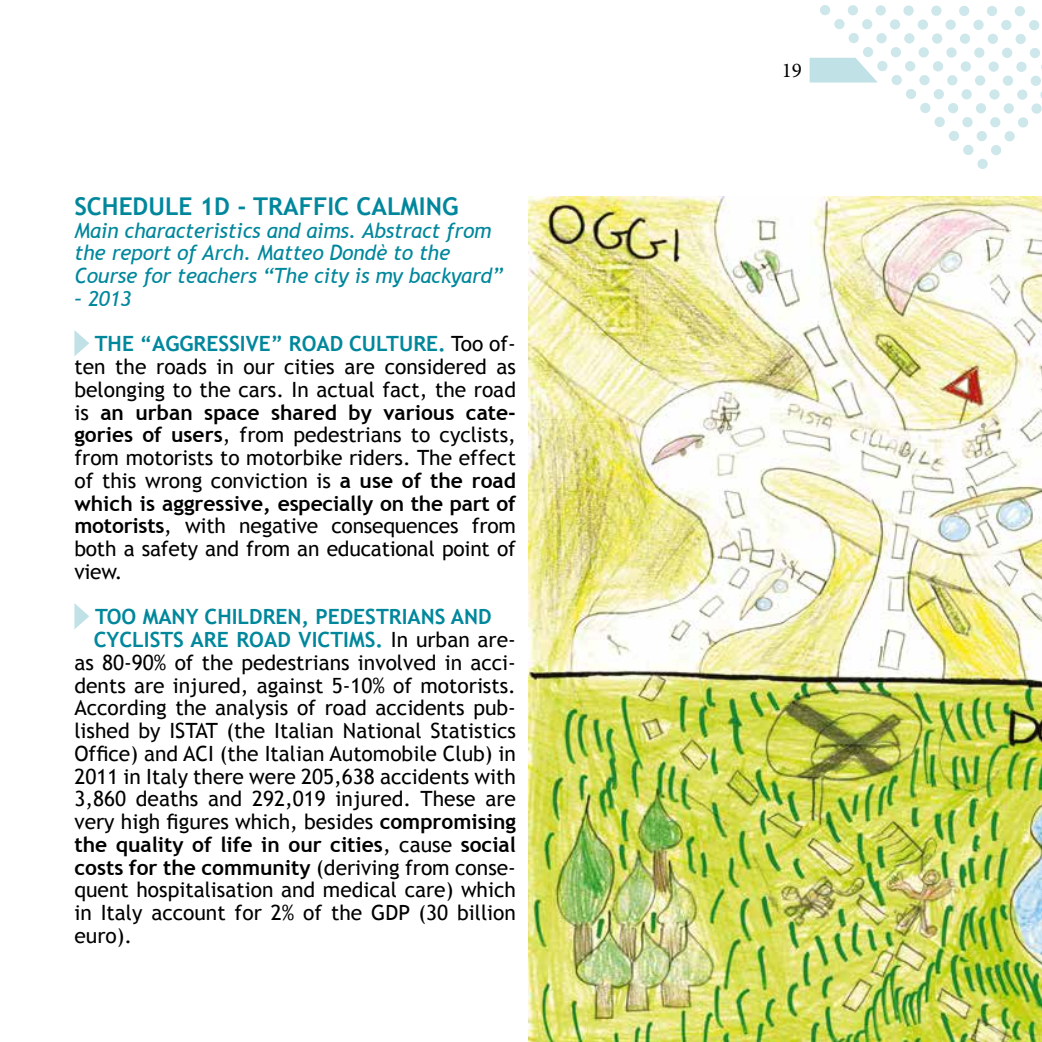
<style>
.page{position:relative;width:1042px;height:1042px;background:#fff}
.page>*{position:absolute;margin:0;border:0;box-sizing:border-box;transform-origin:0 0}
.t1{font:700 24.5px "Trebuchet MS";color:#01879c}
.t2{font:21px/22.8px "Trebuchet MS";color:#000;text-align:justify}
.t3{font:italic 21px/22.8px "Trebuchet MS";letter-spacing:-.01em;color:#01879c}
.t4{font:700 21px/45.5px "Trebuchet MS";color:#01879c}
.t5{font:700 21px "Trebuchet MS";color:#000}
.t6{font:21px "Minion Pro";color:#000}
.s1{font-weight:400;font-style:italic}
.s2{font-weight:400;color:#000}
.s3{font-weight:700}
.s4{font-weight:400}
</style>
<div class="page">
<svg style="left:809px;top:5px;width:233px;height:164px"></svg>
<svg style="left:74px;top:330px;width:15px;height:26px"></svg>
<svg style="left:74px;top:603px;width:15px;height:26px"></svg>
<img style="left:528px;top:197px;width:514px;height:845px">
<p class="t1" style="left:74px;top:191px;width:385px">SCHEDULE 1D - TRAFFIC CALMING</p>
<p class="t3" style="left:74px;top:219px;width:430px">Main characteristics and aims. Abstract from the report of Arch. Matteo Dondè to the<br>Course for teachers “The city is my backyard”</p>
<p class="t4" style="left:95px;top:276px;width:423px;text-indent:-20px"><span class="s1">– 2013<br></span>THE “AGGRESSIVE” ROAD CULTURE. <span class="s2">Too of-</span></p>
<p class="t2" style="left:74px;top:356px;width:443px">ten the roads in our cities are considered as belonging to the cars. In actual fact, the road is <span class="s3">an urban space shared by various cate&shy;gories of users</span>, from pedestrians to cyclists, from motorists to motorbike riders. The effect of this wrong conviction is <span class="s3">a use of the road which is aggressive, especially on the part of motorists</span>, with negative consequences from both a safety and from an educational point of view.</p>
<p class="t4" style="left:95px;top:594px;width:398px">TOO MANY CHILDREN, PEDESTRIANS AND</p>
<p class="t4" style="left:94px;top:617px;width:424px">CYCLISTS ARE ROAD VICTIMS. <span class="s2">In urban are-</span></p>
<p class="t2" style="left:74px;top:651px;width:443px">as 80-90% of the pedestrians involved in acci-</p>
<p class="t2" style="left:74px;top:674px;width:443px">dents are injured, against 5-10% of motorists.</p>
<p class="t2" style="left:74px;top:697px;width:443px">According the analysis of road accidents pub-</p>
<p class="t2" style="left:74px;top:720px;width:443px">lished by ISTAT (the Italian National Statistics</p>
<p class="t2" style="left:74px;top:742px;width:443px">Office) and ACI (the Italian Automobile Club) in</p>
<p class="t2" style="left:74px;top:765px;width:443px">2011 in Italy there were 205,638 accidents with</p>
<p class="t2" style="left:74px;top:788px;width:443px">3,860 deaths and 292,019 injured. These are</p>
<p class="t2" style="left:74px;top:810px;width:443px">very high figures which, besides <span class="s3">compromising</span></p>
<p class="t5" style="left:74px;top:831px;width:443px">the quality of life in our cities<span class="s4">, cause</span> social</p>
<p class="t5" style="left:74px;top:854px;width:443px">costs for the community <span class="s4">(deriving from conse-</span></p>
<p class="t2" style="left:74px;top:879px;width:443px">quent hospitalisation and medical care) which</p>
<p class="t2" style="left:74px;top:901px;width:443px">in Italy account for 2% of the GDP (30 billion</p>
<p class="t2" style="left:74px;top:924px;width:59px">euro).</p>
<p class="t6" style="left:782px;top:56px;width:22px">19</p>
</div>
